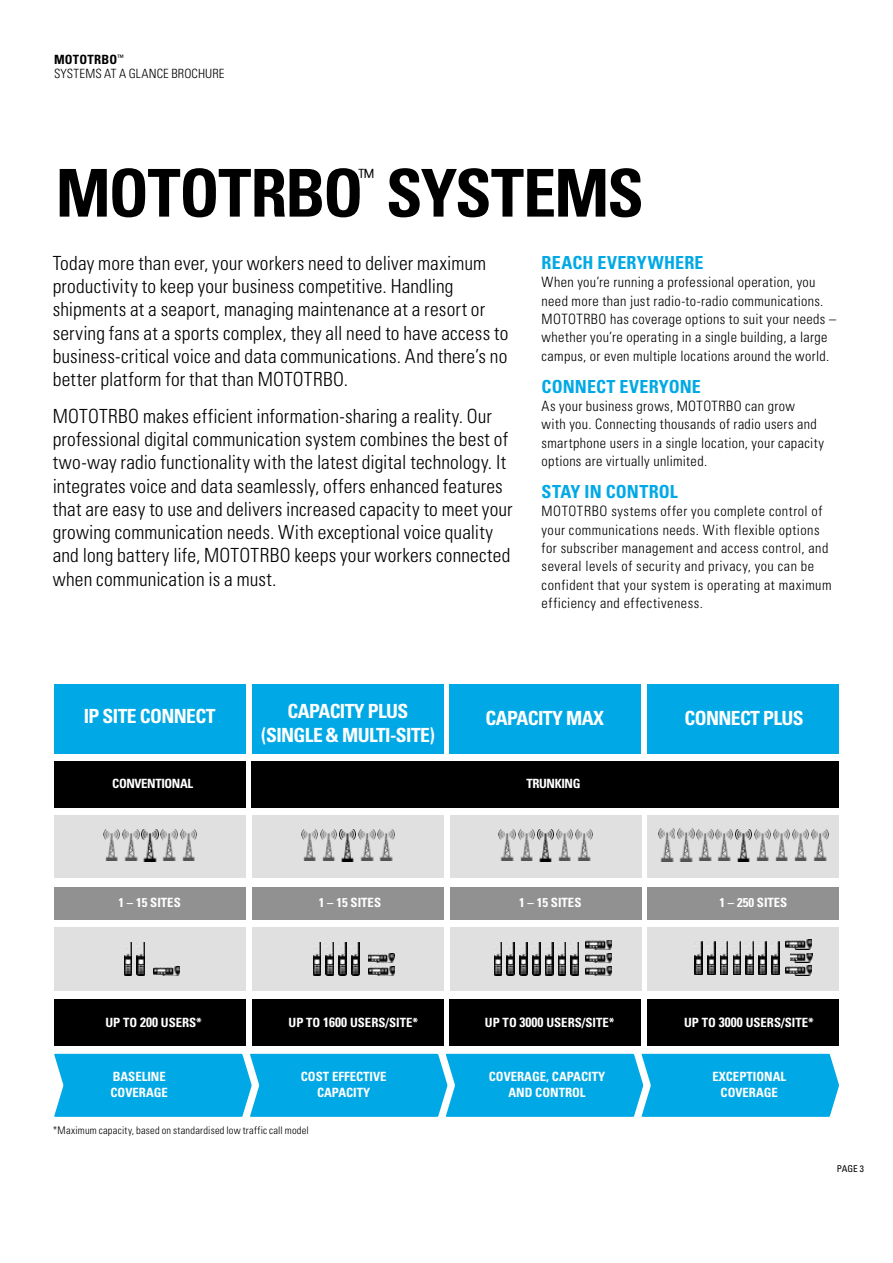
<style>
.page{position:relative;width:893px;height:1263px;background:#fff}
.page>*{position:absolute;margin:0;border:0;box-sizing:border-box;transform-origin:0 0}
.t1{font:700 condensed 66px "Univers";letter-spacing:-.025em;color:#000}
.t2{font:300 condensed 21px "Univers";color:#000}
.t3{font:300 condensed 19.5px/23.2px "Univers";letter-spacing:.01em;color:#000}
.t4{font:700 condensed 19.5px/23.4px "Univers";letter-spacing:-.03em;color:#fff;text-align:center}
.t5{font:700 condensed 18px "Univers";letter-spacing:.005em;color:#00a9e5}
.t6{font:300 condensed 14.25px/18.3px "Univers";letter-spacing:.03em;color:#000}
.t7{font:700 condensed 12.75px/15.3px "Univers";color:#fff;text-align:center}
.t8{font:300 condensed 12.75px/14.2px "Univers";letter-spacing:.01em;color:#000}
.t9{font:700 condensed 12.75px "Univers";letter-spacing:-.03em;color:#fff}
.t10{font:300 condensed 10.5px "Univers";letter-spacing:.02em;color:#000}
.t11{font:condensed 9.3px "Univers";color:#000}
.s1{font-weight:700}
.s2{font-size:13.5px}
</style>
<div class="page">
<div style="left:54px;top:927px;width:192px;height:64px;background:#e0e0e0"></div>
<div style="left:252px;top:927px;width:191px;height:64px;background:#e0e0e0"></div>
<div style="left:450px;top:927px;width:191px;height:64px;background:#e0e0e0"></div>
<div style="left:648px;top:927px;width:191px;height:64px;background:#e0e0e0"></div>
<div style="left:648px;top:815px;width:191px;height:63px;background:#e0e0e0"></div>
<div style="left:450px;top:815px;width:191px;height:63px;background:#e0e0e0"></div>
<div style="left:252px;top:815px;width:191px;height:63px;background:#e0e0e0"></div>
<div style="left:54px;top:815px;width:192px;height:63px;background:#e0e0e0"></div>
<div style="left:54px;top:762px;width:191px;height:46px;background:#000"></div>
<div style="left:252px;top:762px;width:587px;height:46px;background:#000"></div>
<div style="left:54px;top:1054px;width:785px;height:63px;background:#00a9e5"></div>
<div style="left:54px;top:886px;width:192px;height:33px;background:#919191"></div>
<div style="left:252px;top:886px;width:191px;height:33px;background:#919191"></div>
<div style="left:450px;top:886px;width:191px;height:33px;background:#919191"></div>
<div style="left:648px;top:886px;width:191px;height:33px;background:#919191"></div>
<img style="left:716px;top:829px;width:16px;height:32px">
<img style="left:735px;top:829px;width:16px;height:32px">
<img style="left:754px;top:829px;width:17px;height:32px">
<img style="left:697px;top:829px;width:16px;height:32px">
<img style="left:678px;top:829px;width:16px;height:32px">
<img style="left:658px;top:829px;width:17px;height:32px">
<img style="left:812px;top:829px;width:16px;height:32px">
<img style="left:792px;top:829px;width:17px;height:32px">
<img style="left:773px;top:829px;width:17px;height:32px">
<img style="left:518px;top:829px;width:17px;height:32px">
<img style="left:537px;top:829px;width:17px;height:32px">
<img style="left:556px;top:829px;width:17px;height:32px">
<img style="left:499px;top:829px;width:16px;height:32px">
<img style="left:576px;top:829px;width:16px;height:32px">
<img style="left:320px;top:829px;width:17px;height:32px">
<img style="left:339px;top:829px;width:17px;height:32px">
<img style="left:359px;top:829px;width:16px;height:32px">
<img style="left:301px;top:829px;width:17px;height:32px">
<img style="left:378px;top:829px;width:16px;height:32px">
<img style="left:123px;top:829px;width:16px;height:32px">
<img style="left:142px;top:829px;width:16px;height:32px">
<img style="left:161px;top:829px;width:16px;height:32px">
<img style="left:103px;top:829px;width:17px;height:32px">
<img style="left:180px;top:829px;width:16px;height:32px">
<div style="left:54px;top:999px;width:191px;height:46px;background:#000"></div>
<div style="left:252px;top:999px;width:191px;height:46px;background:#000"></div>
<div style="left:450px;top:999px;width:191px;height:46px;background:#000"></div>
<div style="left:647px;top:999px;width:192px;height:46px;background:#000"></div>
<img style="left:695px;top:942px;width:7px;height:33px">
<img style="left:707px;top:942px;width:8px;height:33px">
<img style="left:720px;top:942px;width:8px;height:33px">
<img style="left:733px;top:942px;width:8px;height:33px">
<img style="left:746px;top:942px;width:8px;height:33px">
<img style="left:759px;top:942px;width:7px;height:33px">
<img style="left:772px;top:942px;width:7px;height:33px">
<img style="left:786px;top:966px;width:26px;height:9px">
<img style="left:790px;top:953px;width:22px;height:10px">
<img style="left:786px;top:940px;width:26px;height:9px">
<img style="left:494px;top:942px;width:8px;height:33px">
<img style="left:507px;top:942px;width:7px;height:33px">
<img style="left:520px;top:942px;width:7px;height:33px">
<img style="left:532px;top:942px;width:8px;height:33px">
<img style="left:545px;top:942px;width:8px;height:33px">
<img style="left:558px;top:942px;width:8px;height:33px">
<img style="left:571px;top:942px;width:8px;height:33px">
<img style="left:586px;top:966px;width:26px;height:10px">
<img style="left:586px;top:953px;width:26px;height:10px">
<img style="left:586px;top:940px;width:26px;height:10px">
<img style="left:124px;top:942px;width:8px;height:33px">
<img style="left:137px;top:942px;width:8px;height:33px">
<img style="left:154px;top:966px;width:26px;height:10px">
<img style="left:313px;top:942px;width:8px;height:33px">
<img style="left:326px;top:942px;width:8px;height:33px">
<img style="left:339px;top:942px;width:7px;height:33px">
<img style="left:352px;top:942px;width:7px;height:33px">
<img style="left:369px;top:966px;width:26px;height:10px">
<img style="left:368px;top:953px;width:26px;height:10px">
<div style="left:54px;top:685px;width:191px;height:69px;background:#00a9e5"></div>
<div style="left:252px;top:685px;width:191px;height:69px;background:#00a9e5"></div>
<div style="left:450px;top:685px;width:191px;height:69px;background:#00a9e5"></div>
<div style="left:647px;top:685px;width:192px;height:69px;background:#00a9e5"></div>
<p class="t8" style="left:54px;top:53px;width:172px"><span class="s1">MOTOTRBO</span><sup>™<br></sup>SYSTEMS AT A GLANCE BROCHURE</p>
<h1 class="t1" style="left:56px;top:153px;width:590px">MOTOTRBO SYSTEMS</h1>
<p class="t2" style="left:358px;top:164px;width:17px">™</p>
<p class="t3" style="left:53px;top:251px;width:457px">Today more than ever, your workers need to deliver maximum productivity to keep your business competitive. Handling shipments at a seaport, managing maintenance at a resort or serving fans at a sports complex, they all need to have access to business-critical voice and data communications. And there’s no better platform for that than MOTOTRBO.</p>
<p class="t3" style="left:53px;top:404px;width:461px">MOTOTRBO makes efficient information-sharing a reality. Our professional digital communication system combines the best of two-way radio functionality with the latest digital technology. It integrates voice and data seamlessly, offers enhanced features that are easy to use and delivers increased capacity to meet your growing communication needs. With exceptional voice quality and long battery life, MOTOTRBO keeps your workers connected when communication is a must.</p>
<p class="t5" style="left:542px;top:251px;width:163px">REACH EVERYWHERE</p>
<p class="t6" style="left:542px;top:273px;width:296px">When you’re running a professional operation, you need more than just radio-to-radio communications.<br>MOTOTRBO has coverage options to suit your needs – whether you’re operating in a single building, a large campus, or even multiple locations around the world.</p>
<p class="t5" style="left:542px;top:375px;width:161px">CONNECT EVERYONE</p>
<p class="t6" style="left:542px;top:397px;width:284px">As your business grows, MOTOTRBO can grow<br>with you. Connecting thousands of radio users and smartphone users in a single location, your capacity options are virtually unlimited.</p>
<p class="t5" style="left:542px;top:480px;width:138px">STAY IN CONTROL</p>
<p class="t6" style="left:542px;top:502px;width:291px">MOTOTRBO systems offer you complete control of your communications needs. With flexible options for subscriber management and access control, and several levels of security and privacy, you can be confident that your system is operating at maximum efficiency and effectiveness.</p>
<p class="t4" style="left:84px;top:704px;width:133px">IP SITE CONNECT</p>
<p class="t4" style="left:261px;top:700px;width:175px">CAPACITY PLUS (SINGLE &amp; MULTI-SITE)</p>
<p class="t4" style="left:486px;top:706px;width:120px">CAPACITY MAX</p>
<p class="t4" style="left:684px;top:706px;width:121px">CONNECT PLUS</p>
<p class="t9" style="left:526px;top:775px;width:56px">TRUNKING</p>
<p class="t9" style="left:112px;top:775px;width:82px">CONVENTIONAL</p>
<p class="t7" style="left:118px;top:894px;width:64px">1 – 15 SITES</p>
<p class="t7" style="left:319px;top:894px;width:64px">1 – 15 SITES</p>
<p class="t7" style="left:519px;top:894px;width:64px">1 – 15 SITES</p>
<p class="t7" style="left:719px;top:894px;width:69px">1 – 250 SITES</p>
<p class="t7" style="left:105px;top:1015px;width:98px">UP TO <span class="s2">200</span> USERS*</p>
<p class="t7" style="left:289px;top:1015px;width:131px">UP TO <span class="s2">1600</span> USERS/SITE*</p>
<p class="t7" style="left:485px;top:1015px;width:131px">UP TO <span class="s2">3000</span> USERS/SITE*</p>
<p class="t7" style="left:684px;top:1015px;width:131px">UP TO <span class="s2">3000</span> USERS/SITE*</p>
<p class="t7" style="left:111px;top:1069px;width:59px;text-align:left">BASELINE<br>COVERAGE</p>
<p class="t7" style="left:301px;top:1069px;width:87px">COST EFFECTIVE<br>CAPACITY</p>
<p class="t7" style="left:489px;top:1069px;width:118px">COVERAGE, CAPACITY<br>AND CONTROL</p>
<p class="t7" style="left:712px;top:1069px;width:75px">EXCEPTIONAL<br>COVERAGE</p>
<p class="t10" style="left:53px;top:1124px;width:258px">*Maximum capacity, based on standardised low traffic call model</p>
<p class="t11" style="left:837px;top:1162px;width:29px">PAGE 3</p>
</div>
